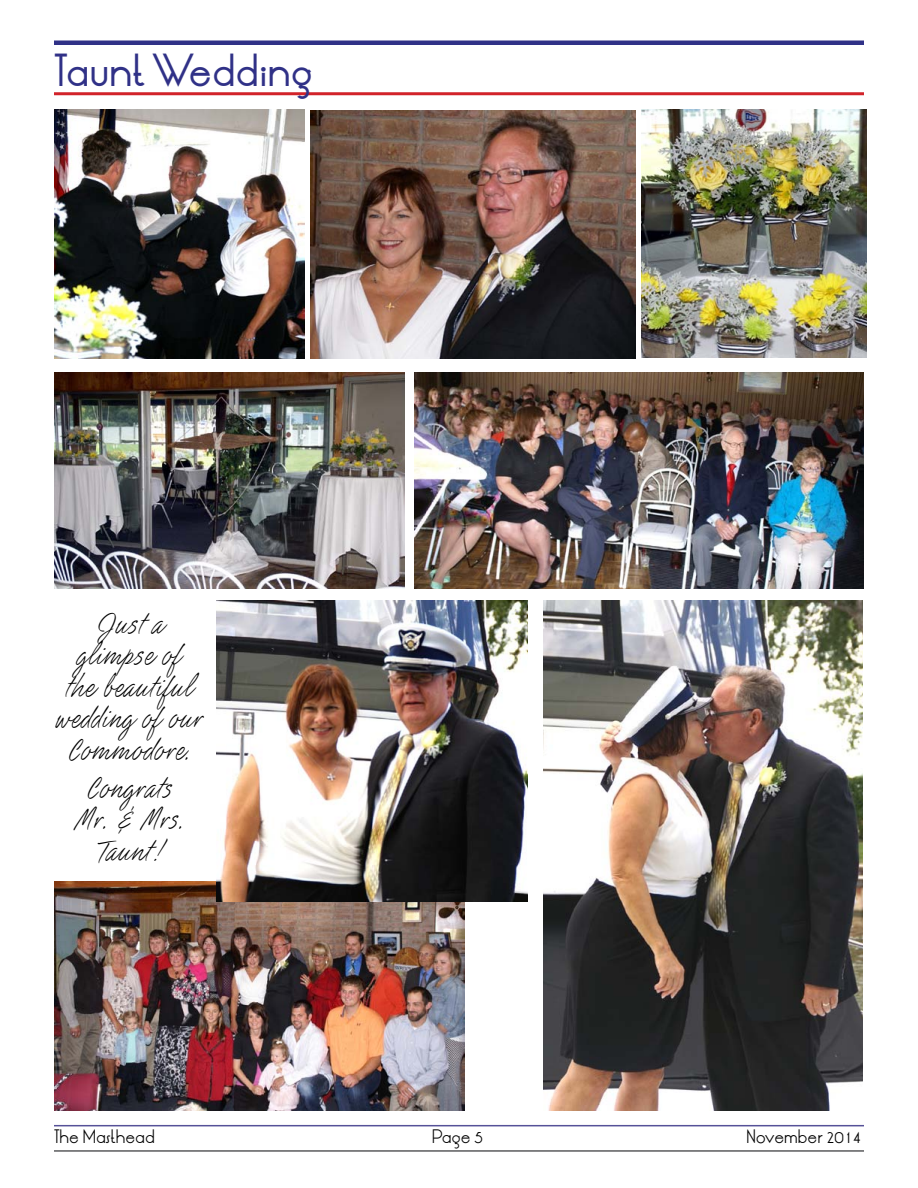
<style>
.page{position:relative;width:918px;height:1188px;background:#fff}
.page>*{position:absolute;margin:0;border:0;box-sizing:border-box;transform-origin:0 0}
.t1{font:700 36px "LT Oksana";color:#303187}
.t2{font:30px/31.5px "Slash Hmk";color:#000;text-align:center;scale:.8 1}
.t3{font:15px "LT Oksana";color:#000}
</style>
<div class="page">
<div style="left:54px;top:40px;width:810px;height:5px;background:#303187"></div>
<hr style="left:54px;top:1150px;width:810px;height:2px;background:#5a5b5d">
<hr style="left:54px;top:1125px;width:810px;height:1px;background:#565198">
<hr style="left:54px;top:92px;width:810px;height:3px;background:#d2232a">
<img style="left:54px;top:881px;width:410px;height:229px">
<img style="left:54px;top:373px;width:351px;height:216px">
<img style="left:54px;top:109px;width:250px;height:250px">
<img style="left:310px;top:110px;width:325px;height:249px">
<img style="left:543px;top:601px;width:320px;height:509px">
<img style="left:216px;top:601px;width:312px;height:300px">
<img style="left:415px;top:373px;width:449px;height:216px">
<img style="left:642px;top:109px;width:224px;height:249px">
<p class="t1" style="left:54px;top:44px;width:260px">Taunt Wedding</p>
<p class="t2" style="left:54px;top:611px;width:187px">Just a glimpse of<br>the beautiful wedding of our<br>Commodore.</p>
<p class="t2" style="left:72px;top:776px;width:142px">Congrats<br>Mr. &amp; Mrs.<br>Taunt!</p>
<p class="t3" style="left:54px;top:1125px;width:102px">The Masthead</p>
<p class="t3" style="left:432px;top:1125px;width:53px">Page 5</p>
<p class="t3" style="left:747px;top:1125px;width:116px">November 2014</p>
</div>
